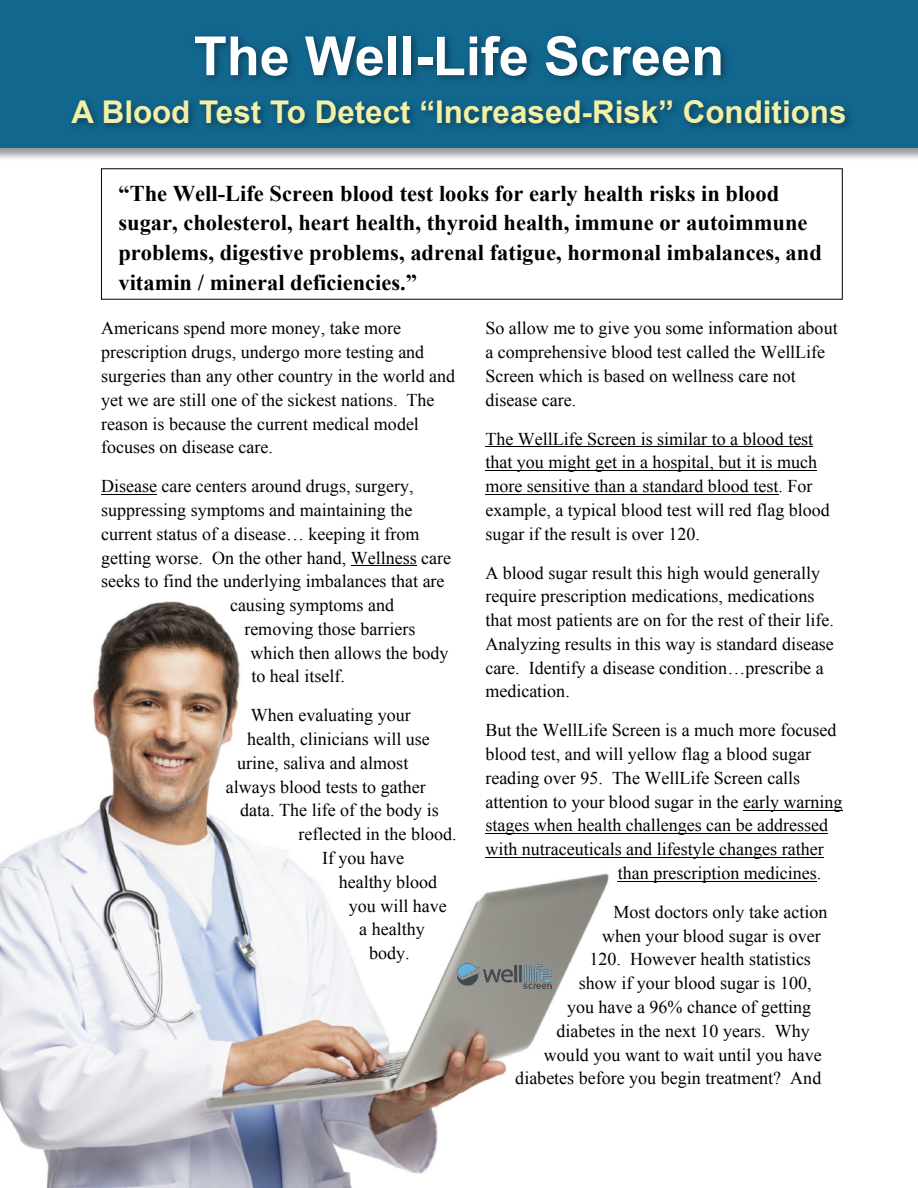
<style>
.page{position:relative;width:918px;height:1188px;background:#fff}
.page>*{position:absolute;margin:0;border:0;box-sizing:border-box;transform-origin:0 0}
.t1{font:700 54px "Arial";color:#fff}
.t2{font:700 31.35px "Arial";color:#f4f0a5}
.t3{font:700 22.5px/29.7px "Times New Roman";color:#000}
.t4{font:18px/23.9px "Times New Roman";color:#000}
</style>
<div class="page">
<div style="left:0;top:0;width:918px;height:18px;background:#12678f"></div>
<img style="left:0;top:18px;width:918px;height:141px">
<hr style="left:101px;top:494px;width:56px;height:1px;background:#000">
<hr style="left:351px;top:565px;width:66px;height:1px;background:#000">
<hr style="left:485px;top:447px;width:328px;height:1px;background:#000">
<hr style="left:485px;top:470px;width:332px;height:1px;background:#000">
<hr style="left:485px;top:494px;width:293px;height:1px;background:#000">
<hr style="left:743px;top:810px;width:100px;height:1px;background:#000">
<hr style="left:485px;top:833px;width:343px;height:1px;background:#000">
<hr style="left:485px;top:857px;width:339px;height:1px;background:#000">
<hr style="left:618px;top:881px;width:199px;height:1px;background:#000">
<img style="left:0;top:601px;width:618px;height:587px">
<img style="left:455px;top:960px;width:98px;height:31px">
<h1 class="t1" style="left:194px;top:36px;width:532px">The Well-Life Screen</h1>
<h2 class="t2" style="left:72px;top:100px;width:776px">A Blood Test To Detect “Increased-Risk” Conditions</h2>
<p class="t3" style="left:118px;top:181px;width:705px">“The Well-Life Screen blood test looks for early health risks in blood sugar, cholesterol, heart health, thyroid health, immune or autoimmune problems, digestive problems, adrenal fatigue, hormonal imbalances, and vitamin / mineral deficiencies.”</p>
<p class="t4" style="left:101px;top:318px;width:356px">Americans spend more money, take more prescription drugs, undergo more testing and surgeries than any other country in the world and yet we are still one of the sickest nations. The reason is because the current medical model focuses on disease care.</p>
<p class="t4" style="left:101px;top:476px;width:314px">Disease care centers around drugs, surgery,</p>
<p class="t4" style="left:101px;top:500px;width:313px">suppressing symptoms and maintaining the</p>
<p class="t4" style="left:101px;top:524px;width:320px">current status of a disease… keeping it from</p>
<p class="t4" style="left:101px;top:547px;width:352px">getting worse. On the other hand, Wellness care</p>
<p class="t4" style="left:101px;top:571px;width:345px">seeks to find the underlying imbalances that are</p>
<p class="t4" style="left:230px;top:595px;width:166px">causing symptoms and</p>
<p class="t4" style="left:244px;top:619px;width:173px">removing those barriers</p>
<p class="t4" style="left:250px;top:642px;width:200px">which then allows the body</p>
<p class="t4" style="left:251px;top:666px;width:95px">to heal itself.</p>
<p class="t4" style="left:251px;top:705px;width:162px">When evaluating your</p>
<p class="t4" style="left:247px;top:729px;width:184px">health, clinicians will use</p>
<p class="t4" style="left:237px;top:753px;width:173px">urine, saliva and almost</p>
<p class="t4" style="left:226px;top:776px;width:202px">always blood tests to gather</p>
<p class="t4" style="left:240px;top:800px;width:200px">data. The life of the body is</p>
<p class="t4" style="left:299px;top:824px;width:160px">reflected in the blood.</p>
<p class="t4" style="left:322px;top:848px;width:84px">If you have</p>
<p class="t4" style="left:339px;top:872px;width:100px">healthy blood</p>
<p class="t4" style="left:349px;top:895px;width:100px">you will have</p>
<p class="t4" style="left:359px;top:919px;width:67px">a healthy</p>
<p class="t4" style="left:369px;top:943px;width:42px">body.</p>
<p class="t4" style="left:485px;top:318px;width:354px">So allow me to give you some information about a comprehensive blood test called the WellLife Screen which is based on wellness care not disease care.</p>
<p class="t4" style="left:485px;top:428px;width:346px">The WellLife Screen is similar to a blood test that you might get in a hospital, but it is much more sensitive than a standard blood test. For example, a typical blood test will red flag blood sugar if the result is over 120.</p>
<p class="t4" style="left:485px;top:562px;width:350px">A blood sugar result this high would generally require prescription medications, medications that most patients are on for the rest of their life.<br>Analyzing results in this way is standard disease care. Identify a disease condition…prescribe a medication.</p>
<p class="t4" style="left:485px;top:720px;width:352px">But the WellLife Screen is a much more focused</p>
<p class="t4" style="left:485px;top:744px;width:327px">blood test, and will yellow flag a blood sugar</p>
<p class="t4" style="left:485px;top:768px;width:316px">reading over 95. The WellLife Screen calls</p>
<p class="t4" style="left:485px;top:791px;width:359px">attention to your blood sugar in the early warning</p>
<p class="t4" style="left:485px;top:815px;width:344px">stages when health challenges can be addressed</p>
<p class="t4" style="left:485px;top:839px;width:340px">with nutraceuticals and lifestyle changes rather</p>
<p class="t4" style="left:618px;top:863px;width:205px">than prescription medicines.</p>
<p class="t4" style="left:613px;top:902px;width:216px">Most doctors only take action</p>
<p class="t4" style="left:602px;top:925px;width:220px">when your blood sugar is over</p>
<p class="t4" style="left:589px;top:949px;width:223px">120. However health statistics</p>
<p class="t4" style="left:579px;top:973px;width:234px">show if your blood sugar is 100,</p>
<p class="t4" style="left:567px;top:997px;width:246px">you have a 96% chance of getting</p>
<p class="t4" style="left:557px;top:1021px;width:255px">diabetes in the next 10 years. Why</p>
<p class="t4" style="left:544px;top:1044px;width:279px">would you want to wait until you have</p>
<p class="t4" style="left:515px;top:1068px;width:308px">diabetes before you begin treatment? And</p>
</div>
